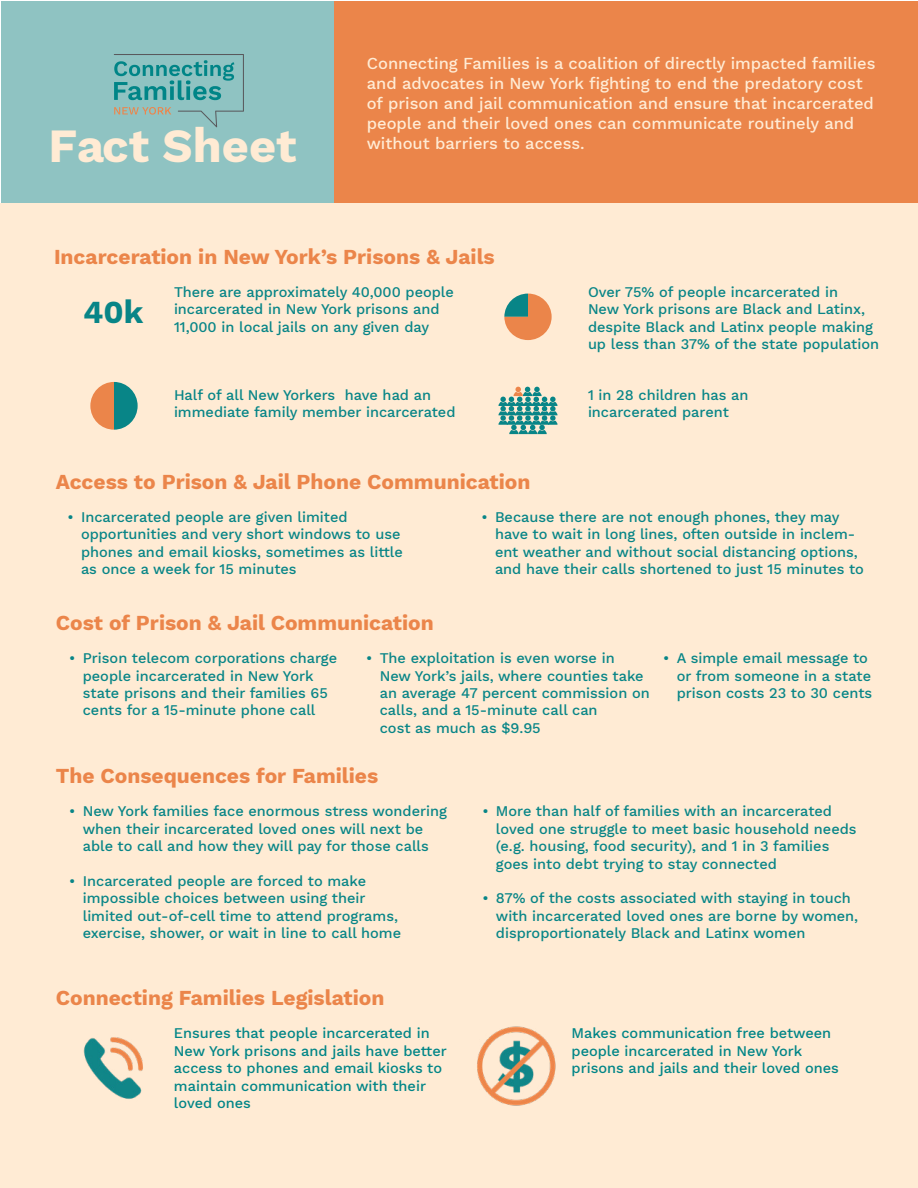
<style>
.page{position:relative;width:918px;height:1188px;background:#fff}
.page>*{position:absolute;margin:0;border:0;box-sizing:border-box;transform-origin:0 0}
.t1{font:700 46.95px "Work Sans";color:#ffebd4}
.t2{font:700 31.5px "Work Sans";color:#088587}
.t3{font:700 21px "Work Sans";color:#eb854a}
.t4{font:500 16.5px/19.8px "Work Sans";color:#ffebd4}
.t5{font:500 14.55px/17.4px "Work Sans";color:#088587}
.t6{font:500 14.55px/17.4px "Work Sans";color:#008587}
</style>
<div class="page">
<div style="left:331px;top:1px;width:587px;height:201px;background:#eb854a"></div>
<div style="left:0;top:203px;width:918px;height:985px;background:#ffebd4"></div>
<div style="left:1px;top:1px;width:333px;height:201px;background:#8fc3c2"></div>
<img style="left:83px;top:1037px;width:60px;height:62px">
<img style="left:477px;top:1026px;width:79px;height:80px">
<svg style="left:90px;top:382px;width:48px;height:48px"></svg>
<svg style="left:504px;top:294px;width:48px;height:46px"></svg>
<svg style="left:498px;top:387px;width:60px;height:47px"></svg>
<svg style="left:114px;top:54px;width:130px;height:73px"></svg>
<h1 class="t1" style="left:49px;top:110px;width:250px">Fact Sheet</h1>
<p class="t4" style="left:367px;top:53px;width:510px">Connecting Families is a coalition of directly impacted families and advocates in New York fighting to end the predatory cost of prison and jail communication and ensure that incarcerated people and their loved ones can communicate routinely and without barriers to access.</p>
<h3 class="t3" style="left:54px;top:241px;width:442px">Incarceration in New York’s Prisons &amp; Jails</h3>
<h2 class="t2" style="left:83px;top:288px;width:62px">40k</h2>
<p class="t5" style="left:174px;top:283px;width:281px">There are approximately 40,000 people incarcerated in New York prisons and<br>11,000 in local jails on any given day</p>
<p class="t5" style="left:174px;top:386px;width:283px">Half of all New Yorkers have had an immediate family member incarcerated</p>
<h3 class="t3" style="left:56px;top:466px;width:476px">Access to Prison &amp; Jail Phone Communication</h3>
<p class="t5" style="left:588px;top:283px;width:293px">Over 75% of people incarcerated in<br>New York prisons are Black and Latinx, despite Black and Latinx people making up less than 37% of the state population</p>
<p class="t5" style="left:588px;top:386px;width:162px">1 in 28 children has an incarcerated parent</p>
<p class="t5" style="left:81px;top:508px;width:323px;text-indent:-13px">• Incarcerated people are given limited opportunities and very short windows to use phones and email kiosks, sometimes as little as once a week for 15 minutes</p>
<p class="t5" style="left:495px;top:508px;width:371px;text-indent:-13px">• Because there are not enough phones, they may have to wait in long lines, often outside in inclem&shy;ent weather and without social distancing options, and have their calls shortened to just 15 minutes to</p>
<h3 class="t3" style="left:56px;top:607px;width:380px">Cost of Prison &amp; Jail Communication</h3>
<p class="t5" style="left:83px;top:649px;width:256px;text-indent:-14px">• Prison telecom corporations charge people incarcerated in New York state prisons and their families 65 cents for a 15-minute phone call</p>
<p class="t5" style="left:380px;top:649px;width:272px;text-indent:-14px">• The exploitation is even worse in<br>New York’s jails, where counties take an average 47 percent commission on calls, and a 15-minute call can<br>cost as much as $9.95</p>
<p class="t5" style="left:677px;top:649px;width:197px;text-indent:-14px">• A simple email message to or from someone in a state prison costs 23 to 30 cents</p>
<h3 class="t3" style="left:56px;top:760px;width:324px">The Consequences for Families</h3>
<p class="t5" style="left:83px;top:802px;width:366px;text-indent:-14px">• New York families face enormous stress wondering when their incarcerated loved ones will next be able to call and how they will pay for those calls</p>
<p class="t5" style="left:83px;top:872px;width:320px;text-indent:-14px">• Incarcerated people are forced to make impossible choices between using their limited out-of-cell time to attend programs, exercise, shower, or wait in line to call home</p>
<h3 class="t3" style="left:56px;top:982px;width:330px">Connecting Families Legislation</h3>
<p class="t5" style="left:496px;top:802px;width:362px;text-indent:-14px">• More than half of families with an incarcerated loved one struggle to meet basic household needs (e.g. housing, food security), and 1 in 3 families goes into debt trying to stay connected</p>
<p class="t5" style="left:496px;top:889px;width:364px;text-indent:-14px">• 87% of the costs associated with staying in touch with incarcerated loved ones are borne by women, disproportionately Black and Latinx women</p>
<p class="t6" style="left:174px;top:1024px;width:274px">Ensures that people incarcerated in<br>New York prisons and jails have better access to phones and email kiosks to maintain communication with their loved ones</p>
<p class="t6" style="left:572px;top:1024px;width:269px">Makes communication free between people incarcerated in New York prisons and jails and their loved ones</p>
</div>
